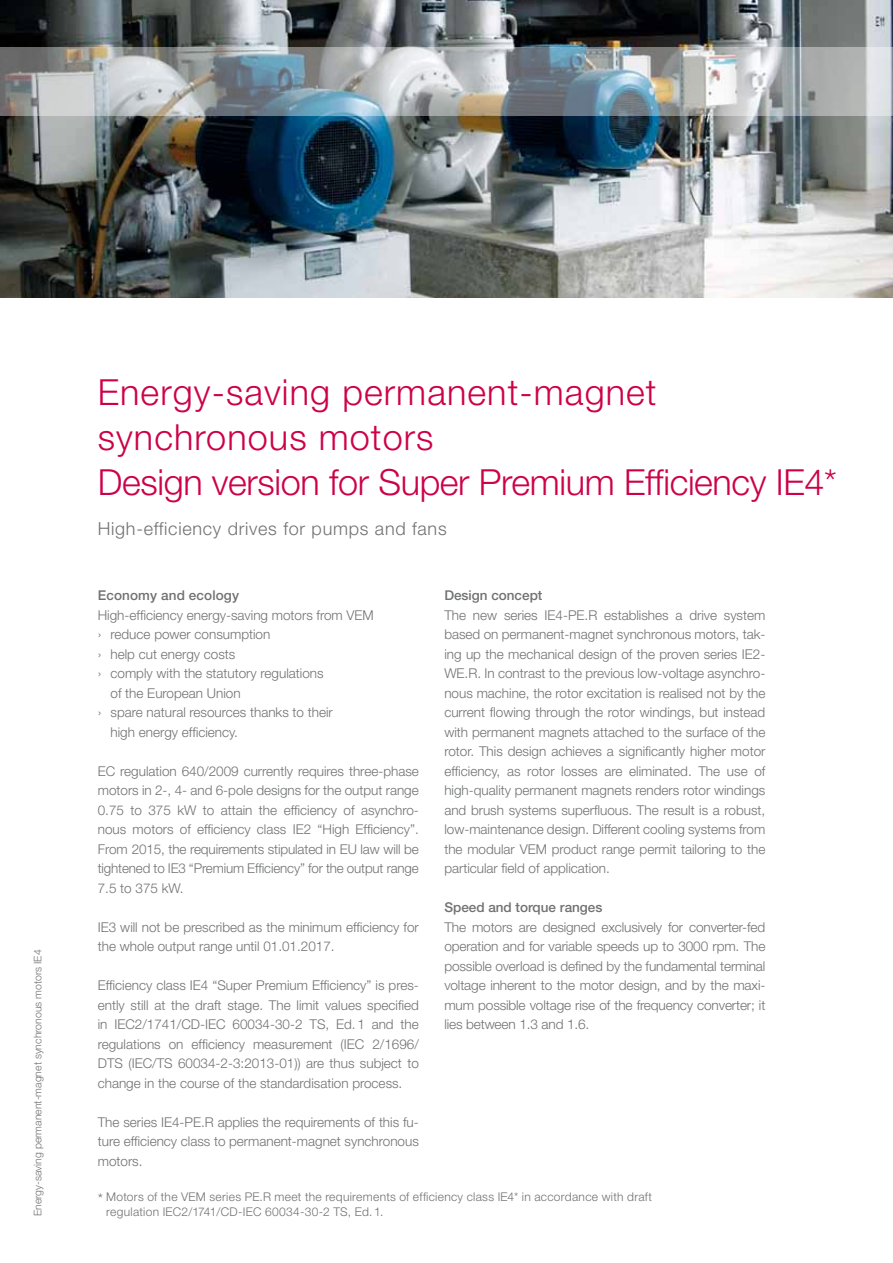
<style>
.page{position:relative;width:893px;height:1263px;background:#fff}
.page>*{position:absolute;margin:0;border:0;box-sizing:border-box;transform-origin:0 0}
.t1{font:300 36px/45px "Helvetica Neue";letter-spacing:.03em;color:#cd0048}
.t2{font:300 18px "Helvetica Neue";letter-spacing:.04em;color:#707172}
.t3{font:300 13.5px/19.5px "Helvetica Neue";color:#707172;text-align:justify}
.t4{font:500 13.5px "Helvetica Neue";color:#707172}
.t5{font:300 12px/15px "Helvetica Neue";letter-spacing:.025em;color:#707172}
.t6{font:300 10.5px "Helvetica Neue";color:#707172}
.s1{font-size:15px}
</style>
<div class="page">
<img style="left:0;top:0;width:893px;height:298px">
<svg style="left:0;top:48px;width:893px;height:68px;background:#a4acb0"></svg>
<p class="t6" style="left:31px;top:1216px;width:268px;rotate:-90deg">Energy-saving permanent-magnet synchronous motors IE4</p>
<h1 class="t1" style="left:98px;top:368px;width:740px">Energy-saving permanent-magnet synchronous motors<br>Design version for Super Premium Efficiency IE4*</h1>
<h2 class="t2" style="left:98px;top:518px;width:350px">High-efficiency drives for pumps and fans</h2>
<p class="t4" style="left:98px;top:587px;width:143px">Economy and ecology</p>
<p class="t3" style="left:98px;top:605px;width:278px">High-efficiency energy-saving motors from VEM</p>
<p class="t3" style="left:98px;top:624px;width:174px">› reduce power consumption</p>
<p class="t3" style="left:98px;top:644px;width:139px">› help cut energy costs</p>
<p class="t3" style="left:98px;top:663px;width:227px">› comply with the statutory regulations</p>
<p class="t3" style="left:111px;top:683px;width:132px">of the European Union</p>
<p class="t3" style="left:98px;top:702px;width:237px">› spare natural resources thanks to their</p>
<p class="t3" style="left:111px;top:722px;width:129px">high energy efficiency.</p>
<p class="t3" style="left:98px;top:761px;width:323px">EC regulation 640/2009 currently requires three-phase motors in 2-, 4- and 6-pole designs for the output range 0.75 to 375 kW to attain the efficiency of asynchro&shy;nous motors of efficiency class IE2 “High Efficiency”.<br>From 2015, the requirements stipulated in EU law will be tightened to IE3 “Premium Efficiency” for the output range 7.5 to 375 kW.</p>
<p class="t3" style="left:98px;top:917px;width:322px">IE3 will not be prescribed as the minimum efficiency for the whole output range until 01.01.2017.</p>
<p class="t3" style="left:98px;top:975px;width:323px;text-align:left">Efficiency class IE4 “Super Premium Efficiency” is pres&shy;ently still at the draft stage. The limit values specified in IEC2/1741/CD-IEC 60034-30-2 TS, Ed.1 and the regulations on efficiency measurement (IEC 2/1696/ DTS (IEC/TS 60034-2-3:2013-01)) are thus subject to change in the course of the standardisation process.</p>
<p class="t3" style="left:98px;top:1112px;width:323px">The series IE4-PE.R applies the requirements of this fu&shy;ture efficiency class to permanent-magnet synchronous motors.</p>
<p class="t4" style="left:444px;top:587px;width:100px">Design concept</p>
<p class="t3" style="left:444px;top:605px;width:323px;text-align:left">The new series IE4-PE.R establishes a drive system based on permanent-magnet synchronous motors, tak&shy;ing up the mechanical design of the proven series IE2- WE.R. In contrast to the previous low-voltage asynchro&shy;nous machine, the rotor excitation is realised not by the current flowing through the rotor windings, but instead with permanent magnets attached to the surface of the rotor. This design achieves a significantly higher motor efficiency, as rotor losses are eliminated. The use of high-quality permanent magnets renders rotor windings and brush systems superfluous. The result is a robust, low-maintenance design. Different cooling systems from the modular VEM product range permit tailoring to the particular field of application.</p>
<p class="t4" style="left:444px;top:899px;width:160px">Speed and torque ranges</p>
<p class="t3" style="left:444px;top:917px;width:323px">The motors are designed exclusively for converter-fed operation and for variable speeds up to 3000 rpm. The possible overload is defined by the fundamental terminal voltage inherent to the motor design, and by the maxi&shy;mum possible voltage rise of the frequency converter; it lies between 1.3 and 1.6.</p>
<p class="t5" style="left:106px;top:1189px;width:547px;text-indent:-9px"><span class="s1">*</span> Motors of the VEM series PE.R meet the requirements of efficiency class IE4* in accordance with draft regulation IEC2/1741/CD-IEC 60034-30-2 TS, Ed. 1.</p>
</div>
